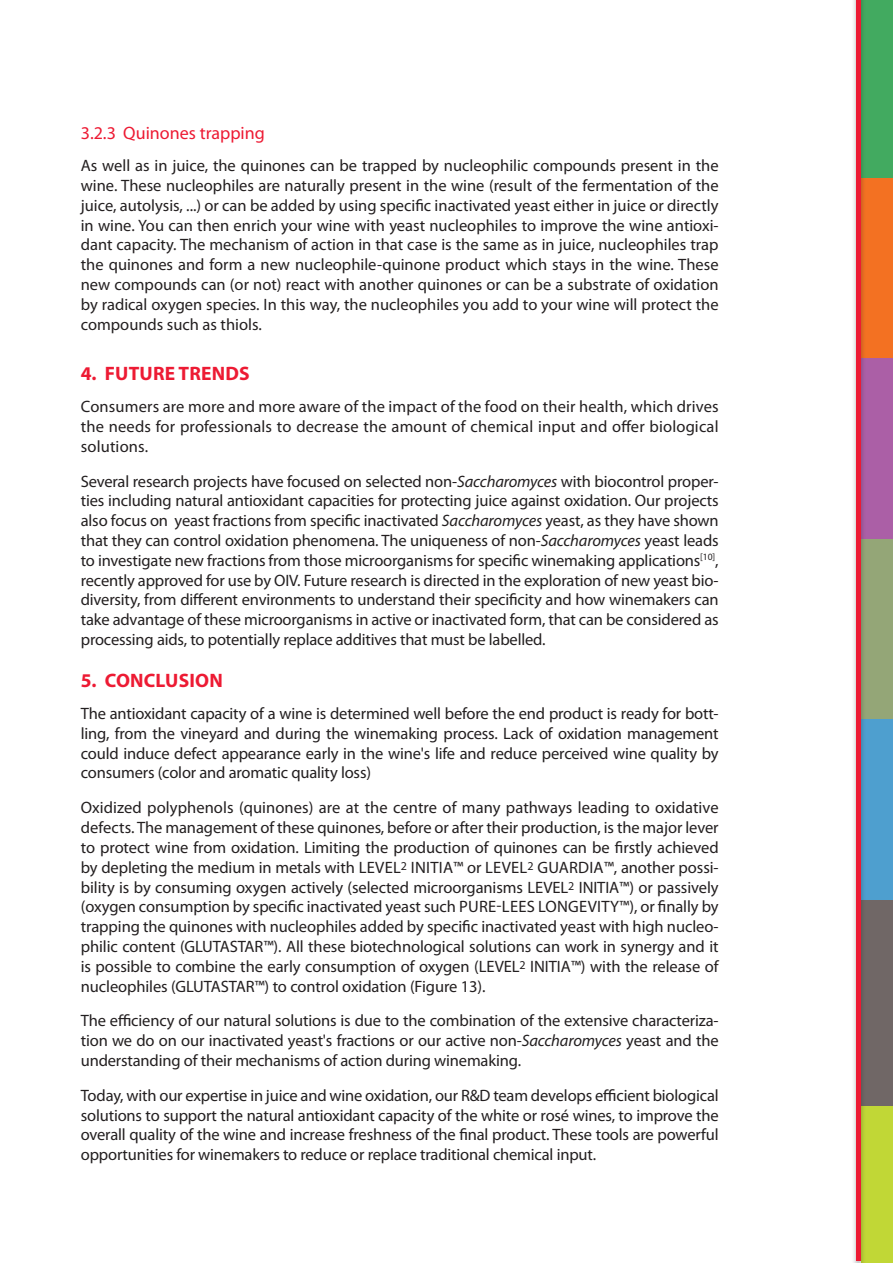
<style>
.page{position:relative;width:893px;height:1263px;background:#fff}
.page>*{position:absolute;margin:0;border:0;box-sizing:border-box;transform-origin:0 0}
.t1{font:700 19.5px "Myriad Pro";letter-spacing:.01em;color:#ed1a33}
.t2{font:18px "Myriad Pro";color:#ed1a33}
.t3{font:16.5px/19.8px "Myriad Pro";letter-spacing:-.01em;color:#231f20;text-align:justify}
.s1{font-style:italic}
</style>
<div class="page">
<div style="left:861px;top:0;width:32px;height:178px;background:#42aa60"></div>
<div style="left:861px;top:178px;width:32px;height:180px;background:#f37122"></div>
<div style="left:861px;top:539px;width:32px;height:180px;background:#94a677"></div>
<div style="left:861px;top:719px;width:32px;height:181px;background:#4e9fcf"></div>
<div style="left:861px;top:900px;width:32px;height:207px;background:#706766"></div>
<div style="left:861px;top:358px;width:32px;height:181px;background:#ab5fa6"></div>
<div style="left:861px;top:1106px;width:32px;height:157px;background:#c1d736"></div>
<div style="left:852px;top:0;width:14px;height:1263px;background:#231f20;opacity:.4"></div>
<hr style="left:857px;top:0;width:4px;height:1261px;background:#ed1a33">
<p class="t2" style="left:81px;top:122px;width:186px">3.2.3 Quinones trapping</p>
<p class="t3" style="left:81px;top:155px;width:639px">As well as in juice, the quinones can be trapped by nucleophilic compounds present in the wine. These nucleophiles are naturally present in the wine (result of the fermentation of the juice, autolysis, ...) or can be added by using specific inactivated yeast either in juice or directly in wine. You can then enrich your wine with yeast nucleophiles to improve the wine antioxi&shy;dant capacity. The mechanism of action in that case is the same as in juice, nucleophiles trap the quinones and form a new nucleophile-quinone product which stays in the wine. These new compounds can (or not) react with another quinones or can be a substrate of oxidation by radical oxygen species. In this way, the nucleophiles you add to your wine will protect the compounds such as thiols.</p>
<p class="t1" style="left:81px;top:361px;width:170px">4. FUTURE TRENDS</p>
<p class="t3" style="left:81px;top:396px;width:639px">Consumers are more and more aware of the impact of the food on their health, which drives the needs for professionals to decrease the amount of chemical input and offer biological solutions.</p>
<p class="t3" style="left:81px;top:471px;width:639px">Several research projects have focused on selected non-<span class="s1">Saccharomyces</span> with biocontrol proper&shy;ties including natural antioxidant capacities for protecting juice against oxidation. Our projects also focus on yeast fractions from specific inactivated <span class="s1">Saccharomyces</span> yeast, as they have shown that they can control oxidation phenomena. The uniqueness of non-<span class="s1">Saccharomyces</span> yeast leads to investigate new fractions from those microorganisms for specific winemaking applications<sup>[10]</sup>, recently approved for use by OIV. Future research is directed in the exploration of new yeast bio&shy;diversity, from different environments to understand their specificity and how winemakers can take advantage of these microorganisms in active or inactivated form, that can be considered as processing aids, to potentially replace additives that must be labelled.</p>
<p class="t1" style="left:81px;top:668px;width:143px">5. CONCLUSION</p>
<p class="t3" style="left:81px;top:703px;width:639px">The antioxidant capacity of a wine is determined well before the end product is ready for bott&shy;ling, from the vineyard and during the winemaking process. Lack of oxidation management could induce defect appearance early in the wine's life and reduce perceived wine quality by consumers (color and aromatic quality loss)</p>
<p class="t3" style="left:81px;top:798px;width:639px">Oxidized polyphenols (quinones) are at the centre of many pathways leading to oxidative defects. The management of these quinones, before or after their production, is the major lever to protect wine from oxidation. Limiting the production of quinones can be firstly achieved by depleting the medium in metals with LEVEL<sup>2</sup> INITIA™ or LEVEL<sup>2</sup> GUARDIA™, another possi&shy;bility is by consuming oxygen actively (selected microorganisms LEVEL<sup>2</sup> INITIA™) or passively (oxygen consumption by specific inactivated yeast such PURE-LEES LONGEVITY™), or finally by trapping the quinones with nucleophiles added by specific inactivated yeast with high nucleo&shy;philic content (GLUTASTAR™). All these biotechnological solutions can work in synergy and it is possible to combine the early consumption of oxygen (LEVEL<sup>2</sup> INITIA™) with the release of nucleophiles (GLUTASTAR™) to control oxidation (Figure 13).</p>
<p class="t3" style="left:81px;top:1011px;width:639px">The efficiency of our natural solutions is due to the combination of the extensive characteriza&shy;tion we do on our inactivated yeast's fractions or our active non-<span class="s1">Saccharomyces</span> yeast and the understanding of their mechanisms of action during winemaking.</p>
<p class="t3" style="left:81px;top:1085px;width:639px">Today, with our expertise in juice and wine oxidation, our R&amp;D team develops efficient biological solutions to support the natural antioxidant capacity of the white or rosé wines, to improve the overall quality of the wine and increase freshness of the final product. These tools are powerful opportunities for winemakers to reduce or replace traditional chemical input.</p>
</div>
